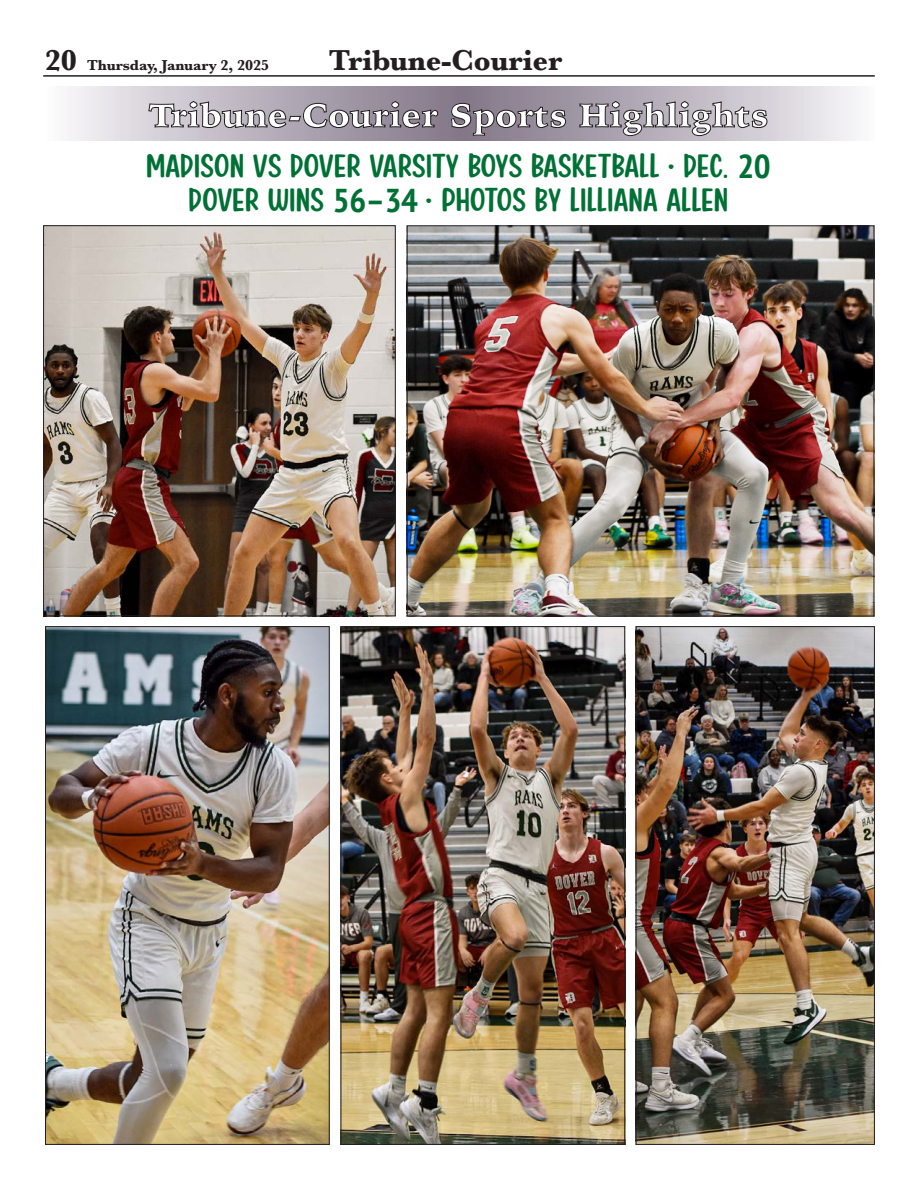
<style>
.page{position:relative;width:918px;height:1188px;background:#fff}
.page>*{position:absolute;margin:0;border:0;box-sizing:border-box;transform-origin:0 0}
.t1{font:36px/34.5px "Pottery Wheel";letter-spacing:.02em;color:#007035;text-align:center;scale:1.07 1}
.t2{font:900 33px "Iowan Old Style";letter-spacing:.01em;color:#fff}
.t3{font:700 30px "Baskerville";letter-spacing:-.005em;color:#231f20}
.t4{font:700 15px "Baskerville";letter-spacing:-.005em;color:#231f20}
.s1{font-size:30px}
.s2{font-family:"PT Sans";font-weight:700;font-stretch:condensed;font-size:33px}
</style>
<div class="page">
<hr style="left:43px;top:75px;width:832px;height:2px;background:#231f20">
<svg style="left:68px;top:86px;width:789px;height:54px;background:#c2bcc5"></svg>
<svg style="left:148px;top:101px;width:290px;height:27px;background:#978f9a"></svg>
<svg style="left:451px;top:99px;width:115px;height:37px;background:#7f7683"></svg>
<svg style="left:579px;top:99px;width:188px;height:37px;background:#a29ca5"></svg>
<img style="left:45px;top:227px;width:349px;height:387px">
<div style="left:43px;top:225px;width:353px;height:391px;border:1px solid #231f20"></div>
<img style="left:409px;top:227px;width:463px;height:387px">
<img style="left:47px;top:628px;width:281px;height:515px">
<div style="left:45px;top:626px;width:285px;height:519px;border:1px solid #231f20"></div>
<img style="left:343px;top:628px;width:280px;height:515px">
<div style="left:341px;top:626px;width:284px;height:519px;border:1px solid #231f20"></div>
<img style="left:638px;top:628px;width:235px;height:515px">
<div style="left:636px;top:626px;width:239px;height:519px;border:1px solid #231f20"></div>
<p class="t4" style="left:45px;top:55px;width:226px"><span class="s1">20</span> Thursday, January 2, 2025</p>
<p class="t3" style="left:329px;top:40px;width:235px">Tribune-Courier</p>
<p class="t2" style="left:149px;top:93px;width:621px">Tribune-Courier Sports Highlights</p>
<p class="t1" style="left:146px;top:147px;width:585px">MADISON VS DOVER VARSITY BOYS BASKETBALL • DEC. <span class="s2">20<br></span>DOVER WINS <span class="s2">56–34</span> • PHOTOS BY LILLIANA ALLEN</p>
</div>
